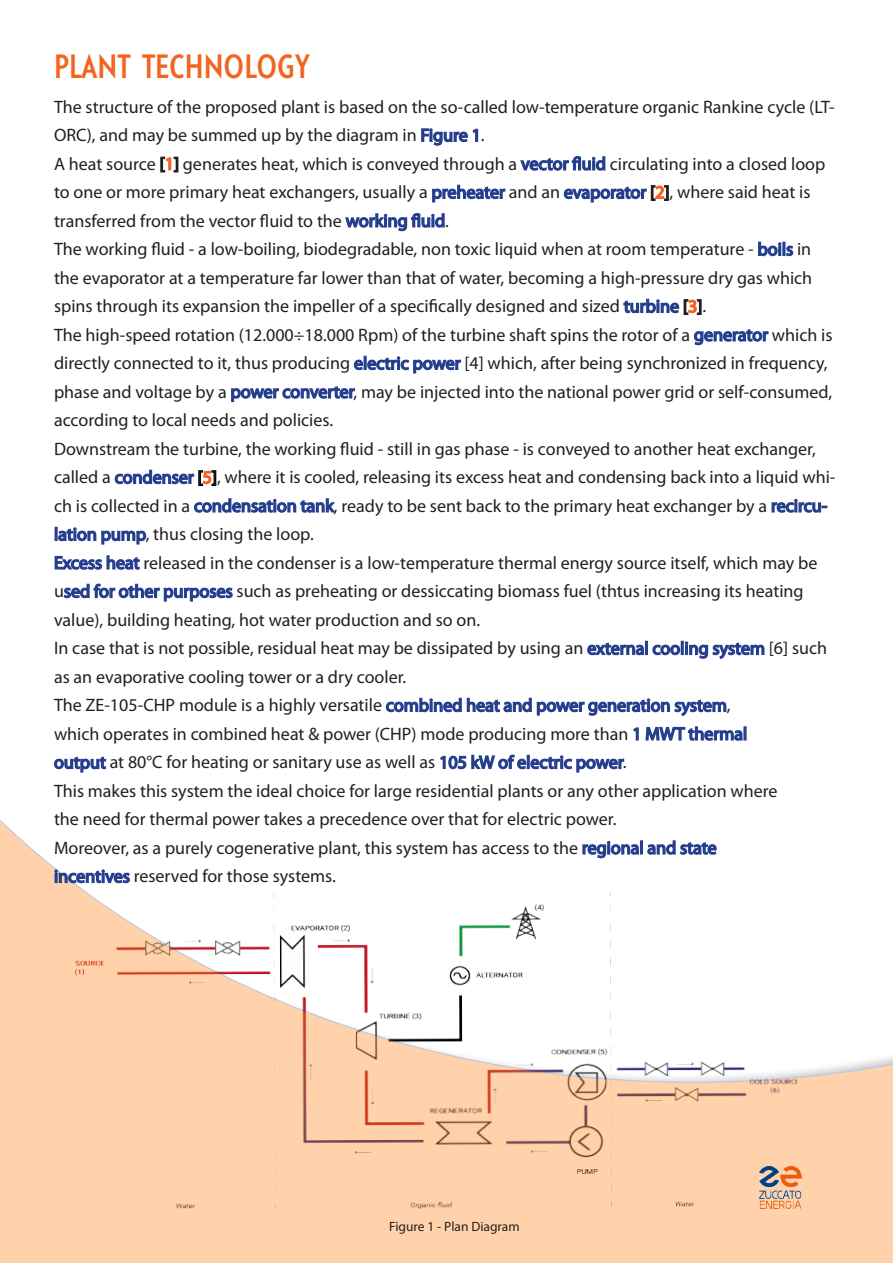
<style>
.page{position:relative;width:893px;height:1263px;background:#fff}
.page>*{position:absolute;margin:0;border:0;box-sizing:border-box;transform-origin:0 0}
.t1{font:condensed 30px "DTL Nobel T";color:#f36421}
.t2{font:18px/28.5px "Myriad Pro";color:#231f20}
.t3{font:13.5px "Myriad Pro";color:#231f20}
.s1{color:#253f8e}
.s2{color:#f36421}
.s3{color:#000}
</style>
<div class="page">
<svg style="left:0;top:820px;width:893px;height:443px"></svg>
<img style="left:759px;top:1166px;width:42px;height:43px">
<p class="t1" style="left:54px;top:45px;width:257px">PLANT TECHNOLOGY</p>
<p class="t2" style="left:54px;top:93px;width:782px">The structure of the proposed plant is based on the so-called low-temperature organic Rankine cycle (LT-<br>ORC), and may be summed up by the diagram in <span class="s1">Figure 1</span>.</p>
<p class="t2" style="left:54px;top:150px;width:773px">A heat source [<span class="s2">1</span>] generates heat, which is conveyed through a <span class="s1">vector fluid</span> circulating into a closed loop to one or more primary heat exchangers, usually a <span class="s1">preheater</span> and an <span class="s1">evaporator</span> [<span class="s2">2</span>], where said heat is transferred from the vector fluid to the <span class="s1">working fluid</span>.</p>
<p class="t2" style="left:54px;top:235px;width:760px;text-align:justify">The working fluid - a low-boiling, biodegradable, non toxic liquid when at room temperature - <span class="s1">boils</span> in the evaporator at a temperature far lower than that of water, becoming a high-pressure dry gas which spins through its expansion the impeller of a specifically designed and sized <span class="s1">turbine</span> [<span class="s2">3</span>].</p>
<p class="t2" style="left:54px;top:321px;width:780px">The high-speed rotation (12.000÷18.000 Rpm) of the turbine shaft spins the rotor of a <span class="s1">generator</span> which is directly connected to it, thus producing <span class="s1">electric power</span> [4] which, after being synchronized in frequency, phase and voltage by a <span class="s1">power converter</span>, may be injected into the national power grid or self-consumed, according to local needs and policies.</p>
<p class="t2" style="left:54px;top:435px;width:783px">Downstream the turbine, the working fluid - still in gas phase - is conveyed to another heat exchanger, called a <span class="s1">condenser</span> <span class="s3">[</span><span class="s2">5</span><span class="s3">]</span>, where it is cooled, releasing its excess heat and condensing back into a liquid whi&shy;ch is collected in a <span class="s1">condensation tank</span>, ready to be sent back to the primary heat exchanger by a <span class="s1">recircu&shy;lation pump</span>, thus closing the loop.</p>
<p class="t2" style="left:54px;top:549px;width:765px"><span class="s1">Excess heat</span> released in the condenser is a low-temperature thermal energy source itself, which may be u<span class="s1">sed for other purposes</span> such as preheating or dessiccating biomass fuel (thtus increasing its heating value), building heating, hot water production and so on.</p>
<p class="t2" style="left:54px;top:634px;width:775px">In case that is not possible, residual heat may be dissipated by using an <span class="s1">external cooling system</span> [6] such as an evaporative cooling tower or a dry cooler.</p>
<p class="t2" style="left:54px;top:691px;width:678px">The ZE-105-CHP module is a highly versatile <span class="s1">combined heat and power generation system</span>,</p>
<p class="t2" style="left:54px;top:720px;width:695px">which operates in combined heat &amp; power (CHP) mode producing more than <span class="s1">1 MWT thermal</span></p>
<p class="t2" style="left:54px;top:748px;width:574px"><span class="s1">output</span> at 80°C for heating or sanitary use as well as <span class="s1">105 kW of electric power</span>.</p>
<p class="t2" style="left:54px;top:777px;width:725px">This makes this system the ideal choice for large residential plants or any other application where</p>
<p class="t2" style="left:54px;top:805px;width:564px">the need for thermal power takes a precedence over that for electric power.</p>
<p class="t2" style="left:54px;top:834px;width:664px">Moreover, as a purely cogenerative plant, this system has access to the <span class="s1">regional and state</span></p>
<p class="t2" style="left:54px;top:862px;width:283px"><span class="s1">incentives</span> reserved for those systems.</p>
<p class="t3" style="left:389px;top:1219px;width:132px">Figure 1 - Plan Diagram</p>
</div>
